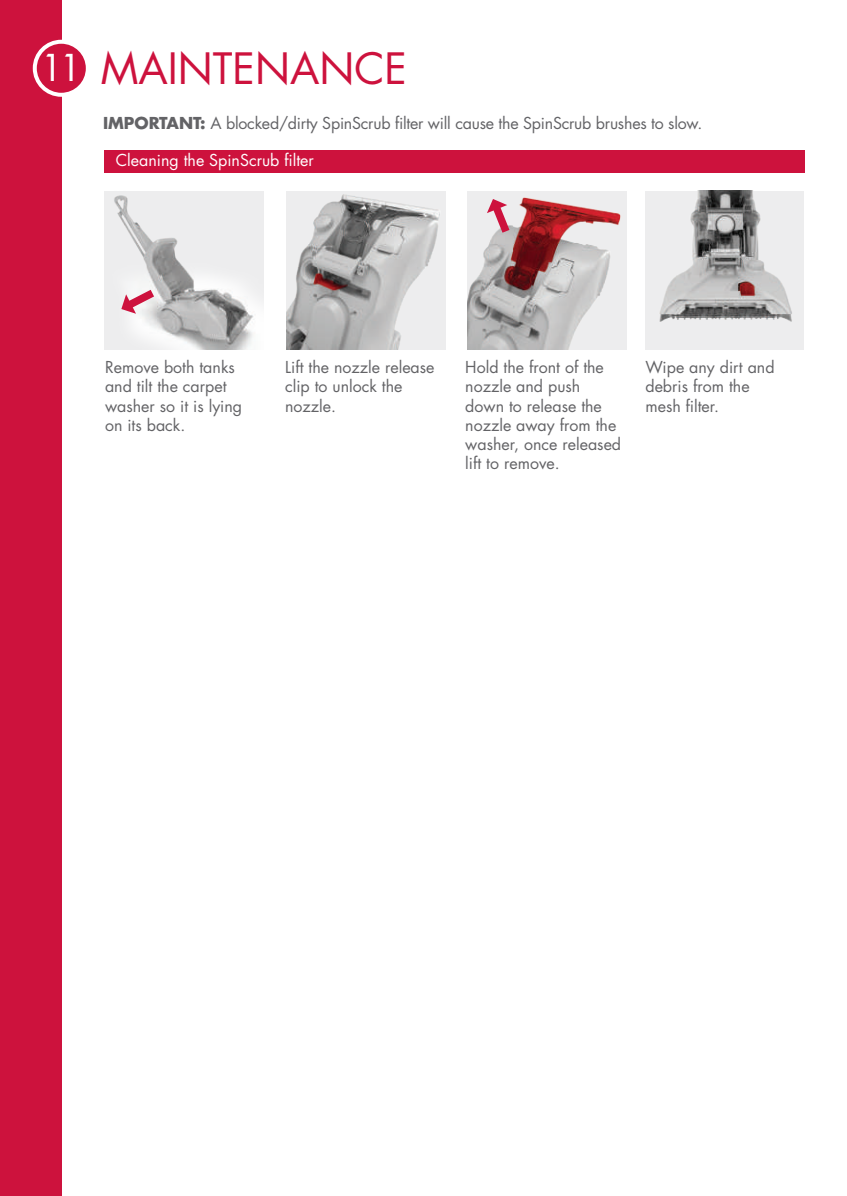
<style>
.page{position:relative;width:847px;height:1196px;background:#fff}
.page>*{position:absolute;margin:0;border:0;box-sizing:border-box;transform-origin:0 0}
.t1{font:42px "Futura";color:#cd123d}
.t2{font:16px/19.2px "Futura";color:#636366}
.t3{font:16px "Futura";color:#fff}
.s1{font-size:36px;color:#fff}
.s2{font-weight:700}
</style>
<div class="page">
<div style="left:0;top:0;width:62px;height:1195px;background:#cd123d"></div>
<div style="left:35px;top:42px;width:53px;height:53px;background:#cd123d;border-radius:50%"></div>
<div style="left:33px;top:40px;width:57px;height:57px;border:4px solid #fff;border-radius:50%"></div>
<img style="left:645px;top:191px;width:159px;height:159px">
<img style="left:104px;top:191px;width:159px;height:159px">
<svg style="left:121px;top:290px;width:33px;height:24px"></svg>
<img style="left:286px;top:191px;width:159px;height:159px">
<img style="left:467px;top:191px;width:159px;height:159px">
<svg style="left:487px;top:199px;width:22px;height:34px"></svg>
<div style="left:104px;top:150px;width:701px;height:23px;background:#cd123d"></div>
<h1 class="t1" style="left:41px;top:40px;width:367px"><span class="s1">11</span> MAINTENANCE</h1>
<p class="t2" style="left:103px;top:113px;width:601px"><span class="s2">IMPORTANT:</span> A blocked/dirty SpinScrub filter will cause the SpinScrub brushes to slow.</p>
<p class="t3" style="left:116px;top:149px;width:199px">Cleaning the SpinScrub filter</p>
<p class="t2" style="left:105px;top:357px;width:139px">Remove both tanks and tilt the carpet washer so it is lying on its back.</p>
<p class="t2" style="left:285px;top:357px;width:151px">Lift the nozzle release clip to unlock the nozzle.</p>
<p class="t2" style="left:645px;top:357px;width:131px">Wipe any dirt and debris from the mesh filter.</p>
<p class="t2" style="left:465px;top:357px;width:157px">Hold the front of the nozzle and push down to release the nozzle away from the washer, once released lift to remove.</p>
</div>
